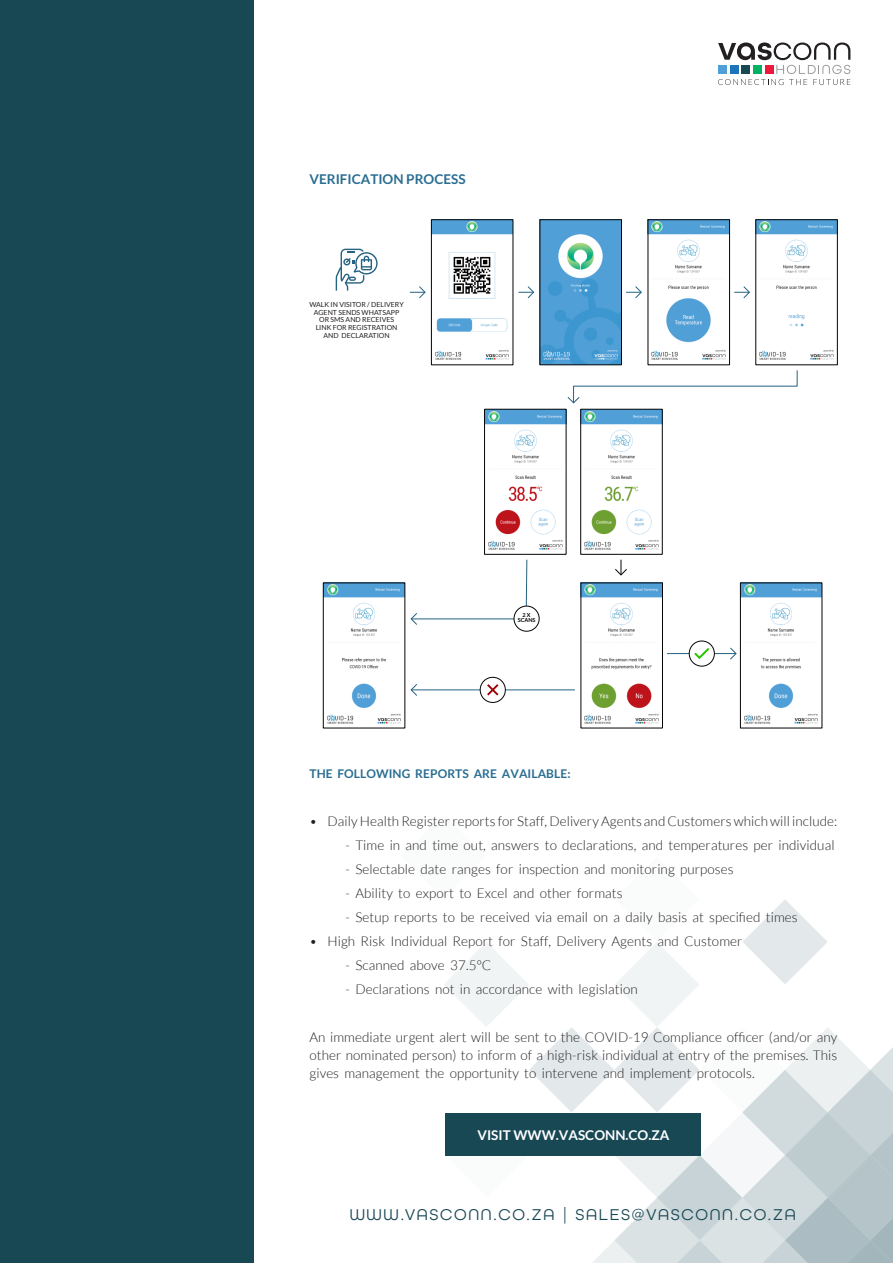
<style>
.page{position:relative;width:893px;height:1263px;background:#fff}
.page>*{position:absolute;margin:0;border:0;box-sizing:border-box;transform-origin:0 0}
.t1{font:16.5px "All Round Gothic W03";letter-spacing:.1em;color:#194855}
.t2{font:300 13.5px/18px "Lato";letter-spacing:.005em;color:#231f20;text-align:justify}
.t3{font:700 13.5px "Lato";color:#fff}
.t4{font:700 13.5px "Lato";color:#296d91}
.t5{font:700 12px "Lato";letter-spacing:.005em;color:#296d91}
.t6{font:6.9px/7.8px "Lato";color:#231f20;text-align:center}
.t7{font:700 5.55px/4.9px "Lato";color:#000;text-align:center}
</style>
<div class="page">
<img style="left:444px;top:900px;width:449px;height:363px">
<svg style="left:718px;top:43px;width:132px;height:42px"></svg>
<div style="left:0;top:0;width:254px;height:1263px;background:#194855"></div>
<div style="left:446px;top:1113px;width:255px;height:43px;background:#194855"></div>
<svg style="left:518px;top:286px;width:17px;height:13px"></svg>
<svg style="left:410px;top:286px;width:16px;height:13px"></svg>
<svg style="left:626px;top:286px;width:16px;height:12px"></svg>
<svg style="left:615px;top:560px;width:12px;height:16px"></svg>
<svg style="left:734px;top:286px;width:16px;height:13px"></svg>
<svg style="left:729px;top:647px;width:8px;height:13px"></svg>
<hr style="left:667px;top:653px;width:69px;height:1px;background:#266282">
<svg style="left:567px;top:370px;width:231px;height:34px"></svg>
<div style="left:689px;top:641px;width:26px;height:25px;background:#fff;border:1px solid #070504;border-radius:50%"></div>
<svg style="left:694px;top:648px;width:15px;height:11px"></svg>
<svg style="left:410px;top:684px;width:8px;height:12px"></svg>
<hr style="left:411px;top:689px;width:164px;height:1px;background:#266282">
<svg style="left:480px;top:677px;width:26px;height:26px"></svg>
<svg style="left:487px;top:684px;width:11px;height:11px"></svg>
<svg style="left:410px;top:559px;width:118px;height:67px"></svg>
<div style="left:514px;top:606px;width:26px;height:26px;background:#fff;border:1px solid #070504;border-radius:50%"></div>
<svg style="left:336px;top:249px;width:42px;height:42px"></svg>
<img style="left:433px;top:222px;width:78px;height:138px">
<div style="left:431px;top:220px;width:82px;height:145px;border:1px solid #070504"></div>
<img style="left:542px;top:222px;width:78px;height:141px">
<div style="left:540px;top:220px;width:82px;height:145px;border:1px solid #070504"></div>
<img style="left:650px;top:222px;width:78px;height:138px">
<div style="left:648px;top:220px;width:82px;height:145px;border:1px solid #070504"></div>
<img style="left:758px;top:222px;width:77px;height:138px">
<img style="left:486px;top:411px;width:78px;height:139px">
<div style="left:484px;top:409px;width:82px;height:145px;border:1px solid #070504"></div>
<img style="left:582px;top:411px;width:78px;height:139px">
<div style="left:580px;top:409px;width:82px;height:145px;border:1px solid #070504"></div>
<img style="left:583px;top:585px;width:78px;height:139px">
<div style="left:581px;top:583px;width:82px;height:145px;border:1px solid #070504"></div>
<img style="left:325px;top:585px;width:78px;height:139px">
<div style="left:323px;top:583px;width:82px;height:145px;border:1px solid #070504"></div>
<img style="left:742px;top:585px;width:78px;height:139px">
<div style="left:740px;top:583px;width:82px;height:145px;border:1px solid #070504"></div>
<p class="t4" style="left:309px;top:173px;width:158px">VERIFICATION PROCESS</p>
<p class="t6" style="left:309px;top:301px;width:96px">WALK IN VISITOR / DELIVERY<br>AGENT SENDS WHATSAPP<br>OR SMS AND RECEIVES<br>LINK FOR REGISTRATION<br>AND DECLARATION</p>
<p class="t7" style="left:518px;top:613px;width:19px">2X<br>SCANS</p>
<p class="t5" style="left:309px;top:768px;width:263px">THE FOLLOWING REPORTS ARE AVAILABLE:</p>
<p class="t2" style="left:309px;top:812px;width:529px">• Daily Health Register reports for Staff, Delivery Agents and Customers which will include:</p>
<p class="t2" style="left:345px;top:836px;width:490px">- Time in and time out, answers to declarations, and temperatures per individual</p>
<p class="t2" style="left:345px;top:860px;width:390px">- Selectable date ranges for inspection and monitoring purposes</p>
<p class="t2" style="left:345px;top:884px;width:278px">- Ability to export to Excel and other formats</p>
<p class="t2" style="left:345px;top:908px;width:454px">- Setup reports to be received via email on a daily basis at specified times</p>
<p class="t2" style="left:309px;top:932px;width:434px">• High Risk Individual Report for Staff, Delivery Agents and Customer</p>
<p class="t2" style="left:345px;top:956px;width:147px">- Scanned above 37.5ºC</p>
<p class="t2" style="left:345px;top:980px;width:294px">- Declarations not in accordance with legislation</p>
<p class="t2" style="left:309px;top:1028px;width:529px">An immediate urgent alert will be sent to the COVID-19 Compliance officer (and/or any other nominated person) to inform of a high-risk individual at entry of the premises. This gives management the opportunity to intervene and implement protocols.</p>
<p class="t3" style="left:477px;top:1129px;width:193px">VISIT WWW.VASCONN.CO.ZA</p>
<p class="t1" style="left:350px;top:1205px;width:448px">WWW.VASCONN.CO.ZA | SALES@VASCONN.CO.ZA</p>
</div>
